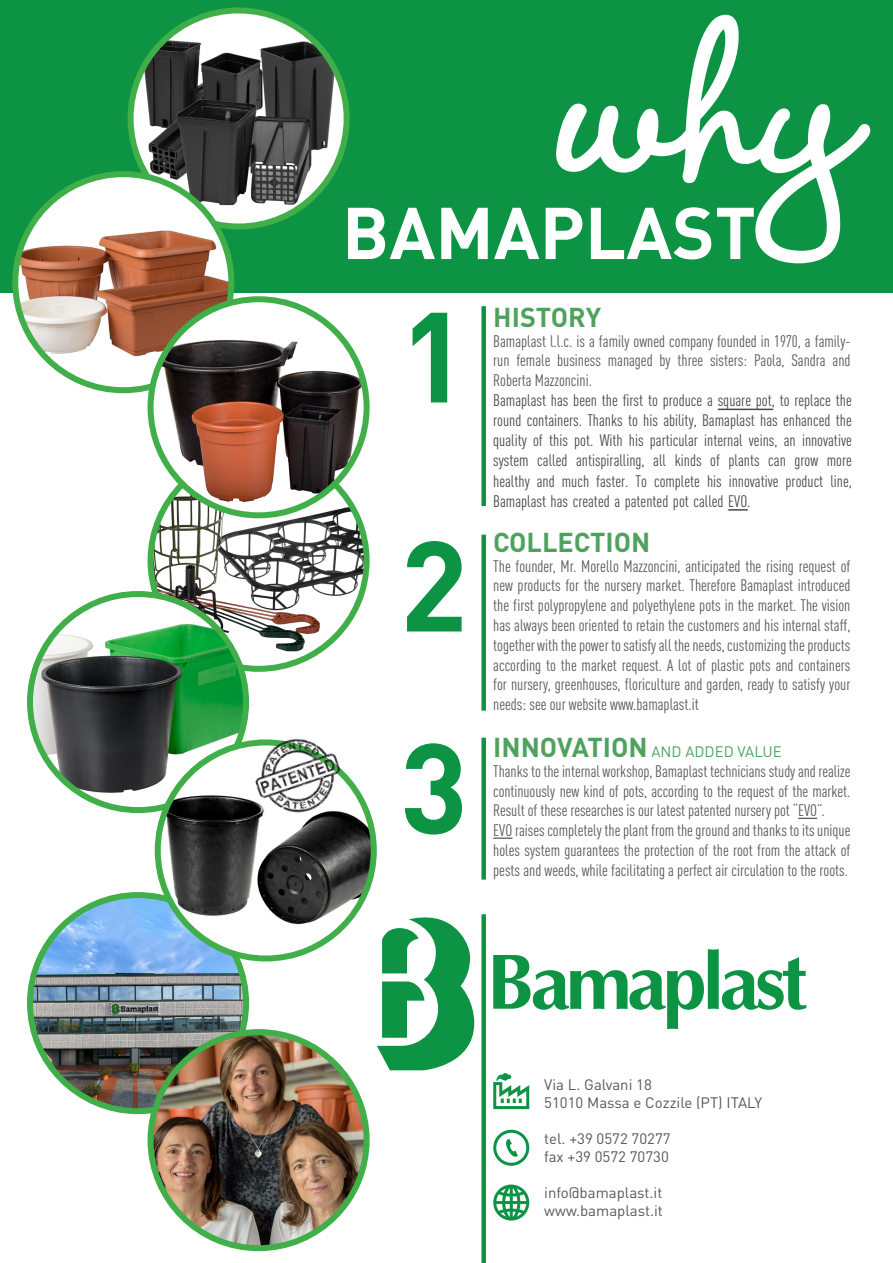
<style>
.page{position:relative;width:893px;height:1263px;background:#fff}
.page>*{position:absolute;margin:0;border:0;box-sizing:border-box;transform-origin:0 0}
.testo{font:700 268.5px "Wendy LP";color:#fff}
.testo-2{font:700 126px "DIN Pro";color:#0d9344}
.testo-3{font:700 72px "DIN Pro";color:#fff}
.testo-4{font:700 27px "DIN Pro";color:#4fa25e}
.testo-5{font:16.5px/19.8px "DIN Cond";color:#57585a;text-align:justify}
.t1{font:16.5px/20.2px "DIN Cond";color:#484847;text-align:justify}
.testo-6{font:15px "DIN Pro";color:#57585a}
.testo-7{font:15px "DIN Pro";color:#4fa25e}
.s1{font-weight:700;font-size:27px}
</style>
<div class="page">
<div style="left:0;top:0;width:893px;height:293px;background:#0d9344"></div>
<svg style="left:377px;top:917px;width:97px;height:153px"></svg>
<svg style="left:493px;top:949px;width:313px;height:80px"></svg>
<div style="left:481px;top:914px;width:5px;height:349px;background:#0d9344"></div>
<div style="left:481px;top:738px;width:5px;height:142px;background:#0d9344"></div>
<div style="left:481px;top:535px;width:5px;height:176px;background:#0d9344"></div>
<div style="left:481px;top:306px;width:5px;height:200px;background:#0d9344"></div>
<svg style="left:798px;top:818px;width:19px;height:1px"></svg>
<svg style="left:493px;top:837px;width:19px;height:2px"></svg>
<svg style="left:493px;top:1184px;width:36px;height:36px"></svg>
<svg style="left:493px;top:1130px;width:36px;height:36px"></svg>
<svg style="left:493px;top:1073px;width:36px;height:36px"></svg>
<img style="left:30px;top:895px;width:216px;height:216px;border-radius:108px">
<div style="left:27px;top:892px;width:222px;height:222px;border:6px solid #40ae49;border-radius:50%"></div>
<img style="left:151px;top:453px;width:216px;height:216px;border-radius:108px">
<div style="left:148px;top:450px;width:222px;height:222px;border:6px solid #40ae49;border-radius:50%"></div>
<svg style="left:131px;top:10px;width:216px;height:216px;background:#e1f2e2"></svg>
<img style="left:131px;top:32px;width:213px;height:173px">
<div style="left:128px;top:7px;width:222px;height:222px;border:6px solid #40ae49;border-radius:50%"></div>
<img style="left:15px;top:174px;width:216px;height:216px;border-radius:108px">
<div style="left:12px;top:171px;width:222px;height:222px;border:6px solid #40ae49;border-radius:50%"></div>
<img style="left:151px;top:299px;width:216px;height:216px;border-radius:108px">
<div style="left:148px;top:296px;width:222px;height:222px;border:6px solid #40ae49;border-radius:50%"></div>
<img style="left:151px;top:1032px;width:216px;height:216px;border-radius:108px">
<div style="left:148px;top:1029px;width:222px;height:222px;border:6px solid #40ae49;border-radius:50%"></div>
<img style="left:30px;top:594px;width:216px;height:216px;border-radius:108px">
<div style="left:27px;top:591px;width:222px;height:222px;border:6px solid #40ae49;border-radius:50%"></div>
<svg style="left:158px;top:742px;width:216px;height:216px"></svg>
<img style="left:158px;top:770px;width:216px;height:176px">
<div style="left:155px;top:739px;width:222px;height:222px;border:6px solid #40ae49;border-radius:50%"></div>
<img style="left:244px;top:723px;width:110px;height:104px">
<hr style="left:718px;top:409px;width:55px;height:1px;background:#484847">
<hr style="left:728px;top:509px;width:20px;height:2px;background:#484847">
<p class="testo" style="left:565px;top:-60px;width:299px">why</p>
<p class="testo-3" style="left:342px;top:184px;width:415px">BAMAPLAST</p>
<p class="testo-2" style="left:400px;top:271px;width:70px">1</p>
<p class="testo-2" style="left:400px;top:500px;width:70px">2</p>
<p class="testo-2" style="left:400px;top:703px;width:70px">3</p>
<p class="testo-4" style="left:493px;top:299px;width:110px">HISTORY</p>
<p class="testo-5" style="left:493px;top:331px;width:359px">Bamaplast l.l.c. is a family owned company founded in 1970, a family&shy;run female business managed by three sisters: Paola, Sandra and Roberta Mazzoncini.</p>
<p class="t1" style="left:493px;top:390px;width:360px">Bamaplast has been the first to produce a square pot, to replace the round containers. Thanks to his ability, Bamaplast has enhanced the quality of this pot. With his particular internal veins, an innovative system called antispiralling, all kinds of plants can grow more healthy and much faster. To complete his innovative product line, Bamaplast has created a patented pot called EVO.</p>
<p class="testo-4" style="left:493px;top:524px;width:159px">COLLECTION</p>
<p class="testo-5" style="left:493px;top:556px;width:359px">The founder, Mr. Morello Mazzoncini, anticipated the rising request of new products for the nursery market. Therefore Bamaplast introduced the first polypropylene and polyethylene pots in the market. The vision has always been oriented to retain the customers and his internal staff, together with the power to satisfy all the needs, customizing the products according to the market request. A lot of plastic pots and containers for nursery, greenhouses, floriculture and garden, ready to satisfy your needs: see our website www.bamaplast.it</p>
<p class="testo-7" style="left:493px;top:741px;width:290px"><span class="s1">INNOVATION</span> AND ADDED VALUE</p>
<p class="testo-5" style="left:493px;top:761px;width:359px">Thanks to the internal workshop, Bamaplast technicians study and realize continuously new kind of pots, according to the request of the market.<br>Result of these researches is our latest patented nursery pot “EVO”.</p>
<p class="testo-5" style="left:493px;top:820px;width:359px">EVO raises completely the plant from the ground and thanks to its unique holes system guarantees the protection of the root from the attack of pests and weeds, while facilitating a perfect air circulation to the roots.</p>
<p class="testo-6" style="left:544px;top:1075px;width:109px">Via L. Galvani 18</p>
<p class="testo-6" style="left:544px;top:1093px;width:219px">51010 Massa e Cozzile (PT) ITALY</p>
<p class="testo-6" style="left:544px;top:1129px;width:128px">tel. +39 0572 70277</p>
<p class="testo-6" style="left:544px;top:1147px;width:126px">fax +39 0572 70730</p>
<p class="testo-6" style="left:544px;top:1183px;width:120px">info@bamaplast.it</p>
<p class="testo-6" style="left:544px;top:1201px;width:120px">www.bamaplast.it</p>
</div>
